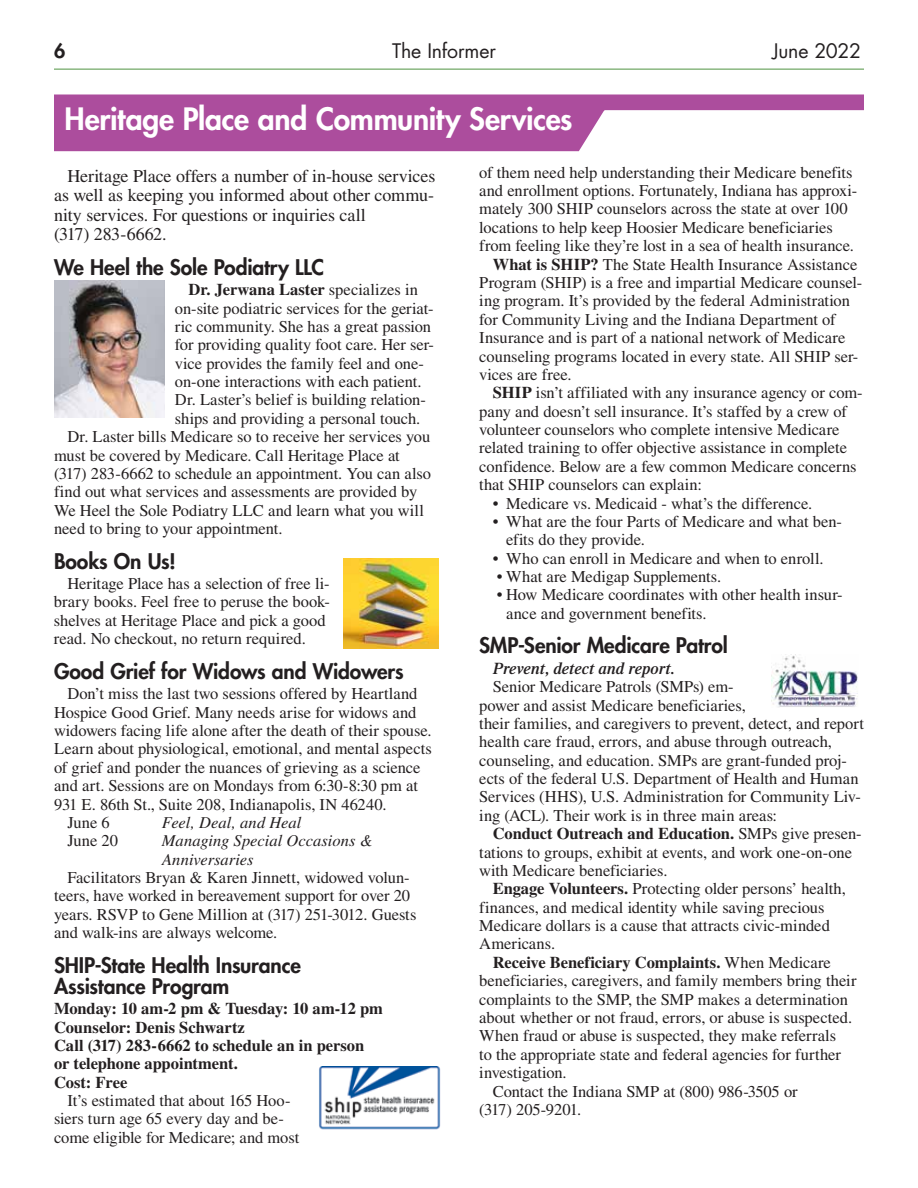
<style>
.page{position:relative;width:918px;height:1188px;background:#fff}
.page>*{position:absolute;margin:0;border:0;box-sizing:border-box;transform-origin:0 0}
.t1{font:800 30px "Futura Std";letter-spacing:-.01em;color:#fff}
.t2{font:800 21px/21px "Futura Std";letter-spacing:-.005em;color:#231f20}
.t3{font:19.5px "Futura Std";letter-spacing:-.005em;color:#231f20}
.t4{font:800 19.5px "Futura Std";color:#231f20}
.t5{font:18px/19.5px "Times LT Std";letter-spacing:-.005em;color:#231f20}
.t6{font:16.5px/18.5px "Times LT Std";letter-spacing:-.005em;color:#231f20}
.t7{font:700 16.5px/18.5px "Times LT Std";letter-spacing:-.005em;color:#231f20}
.t8{font:italic 16.5px/18.5px "Times LT Std";color:#231f20}
.t9{font:italic 600 16.5px "Times LT Std";letter-spacing:-.005em;color:#231f20}
.s1{font-weight:700}
.s2{font-weight:400}
</style>
<div class="page">
<hr style="left:54px;top:69px;width:810px;height:1px;background:#509342">
<svg style="left:54px;top:94px;width:810px;height:57px;fill:#ac4d9d"></svg>
<img style="left:344px;top:559px;width:95px;height:89px">
<img style="left:54px;top:281px;width:110px;height:137px">
<img style="left:319px;top:1067px;width:122px;height:63px">
<img style="left:772px;top:654px;width:86px;height:53px">
<p class="t4" style="left:54px;top:39px;width:13px">6</p>
<p class="t3" style="left:392px;top:38px;width:105px">The Informer</p>
<p class="t3" style="left:772px;top:38px;width:90px">June 2022</p>
<h1 class="t1" style="left:64px;top:100px;width:510px">Heritage Place and Community Services</h1>
<p class="t6" style="left:479px;top:163px;width:375px">of them need help understanding their Medicare benefits</p>
<p class="t6" style="left:479px;top:181px;width:380px">and enrollment options. Fortunately, Indiana has approxi-</p>
<p class="t6" style="left:479px;top:200px;width:370px">mately 300 SHIP counselors across the state at over 100</p>
<p class="t6" style="left:479px;top:218px;width:355px">locations to help keep Hoosier Medicare beneficiaries</p>
<p class="t6" style="left:479px;top:236px;width:376px">from feeling like they’re lost in a sea of health insurance.</p>
<p class="t6" style="left:493px;top:255px;width:366px"><span class="s1">What is SHIP?</span> The State Health Insurance Assistance</p>
<p class="t6" style="left:479px;top:273px;width:385px">Program (SHIP) is a free and impartial Medicare counsel-</p>
<p class="t6" style="left:479px;top:292px;width:372px">ing program. It’s provided by the federal Administration</p>
<p class="t6" style="left:479px;top:310px;width:358px">for Community Living and the Indiana Department of</p>
<p class="t6" style="left:479px;top:328px;width:368px">Insurance and is part of a national network of Medicare</p>
<p class="t6" style="left:479px;top:347px;width:381px">counseling programs located in every state. All SHIP ser-</p>
<p class="t6" style="left:479px;top:365px;width:94px">vices are free.</p>
<p class="t6" style="left:493px;top:383px;width:371px"><span class="s1">SHIP</span> isn’t affiliated with any insurance agency or com-</p>
<p class="t6" style="left:479px;top:402px;width:369px">pany and doesn’t sell insurance. It’s staffed by a crew of</p>
<p class="t6" style="left:479px;top:420px;width:362px">volunteer counselors who complete intensive Medicare</p>
<p class="t6" style="left:479px;top:439px;width:369px">related training to offer objective assistance in complete</p>
<p class="t6" style="left:479px;top:457px;width:379px">confidence. Below are a few common Medicare concerns</p>
<p class="t6" style="left:479px;top:475px;width:224px">that SHIP counselors can explain:</p>
<p class="t6" style="left:493px;top:494px;width:321px">• Medicare vs. Medicaid - what’s the difference.</p>
<p class="t6" style="left:506px;top:512px;width:337px;text-indent:-13px">• What are the four Parts of Medicare and what ben&shy;efits do they provide.</p>
<p class="t6" style="left:493px;top:549px;width:332px">• Who can enroll in Medicare and when to enroll.</p>
<p class="t6" style="left:497px;top:567px;width:226px">• What are Medigap Supplements.</p>
<p class="t6" style="left:506px;top:586px;width:338px;text-indent:-9px">• How Medicare coordinates with other health insur&shy;ance and government benefits.</p>
<p class="t2" style="left:479px;top:635px;width:250px">SMP-Senior Medicare Patrol</p>
<p class="t9" style="left:493px;top:659px;width:184px">Prevent, detect and report.</p>
<p class="t6" style="left:479px;top:677px;width:386px;text-indent:13px">Senior Medicare Patrols (SMPs) em-<br>power and assist Medicare beneficiaries,<br>their families, and caregivers to prevent, detect, and report health care fraud, errors, and abuse through outreach, counseling, and education. SMPs are grant-funded proj&shy;ects of the federal U.S. Department of Health and Human Services (HHS), U.S. Administration for Community Liv&shy;ing (ACL). Their work is in three main areas:</p>
<p class="t6" style="left:479px;top:824px;width:384px;text-indent:13px"><span class="s1">Conduct Outreach and Education.</span> SMPs give presen&shy;tations to groups, exhibit at events, and work one-on-one with Medicare beneficiaries.</p>
<p class="t6" style="left:479px;top:879px;width:368px;text-indent:13px"><span class="s1">Engage Volunteers.</span> Protecting older persons’ health, finances, and medical identity while saving precious Medicare dollars is a cause that attracts civic-minded Americans.</p>
<p class="t7" style="left:493px;top:953px;width:340px">Receive Beneficiary Complaints. <span class="s2">When Medicare</span></p>
<p class="t6" style="left:479px;top:971px;width:379px">beneficiaries, caregivers, and family members bring their</p>
<p class="t6" style="left:479px;top:990px;width:370px">complaints to the SMP, the SMP makes a determination</p>
<p class="t6" style="left:479px;top:1008px;width:374px">about whether or not fraud, errors, or abuse is suspected.</p>
<p class="t6" style="left:479px;top:1027px;width:358px">When fraud or abuse is suspected, they make referrals</p>
<p class="t6" style="left:479px;top:1045px;width:363px">to the appropriate state and federal agencies for further</p>
<p class="t6" style="left:479px;top:1063px;width:89px">investigation.</p>
<p class="t6" style="left:493px;top:1082px;width:306px">Contact the Indiana SMP at (800) 986-3505 or</p>
<p class="t6" style="left:479px;top:1100px;width:104px">(317) 205-9201.</p>
<p class="t5" style="left:54px;top:166px;width:383px;text-indent:14px">Heritage Place offers a number of in-house services as well as keeping you informed about other commu&shy;nity services. For questions or inquiries call<br>(317) 283-6662.</p>
<p class="t2" style="left:54px;top:256px;width:272px">We Heel the Sole Podiatry LLC</p>
<p class="t7" style="left:188px;top:280px;width:231px">Dr. Jerwana Laster <span class="s2">specializes in</span></p>
<p class="t6" style="left:175px;top:299px;width:260px">on-site podiatric services for the geriat-</p>
<p class="t6" style="left:175px;top:317px;width:258px">ric community. She has a great passion</p>
<p class="t6" style="left:175px;top:336px;width:261px">for providing quality foot care. Her ser-</p>
<p class="t6" style="left:175px;top:354px;width:251px">vice provides the family feel and one-</p>
<p class="t6" style="left:175px;top:372px;width:248px">on-one interactions with each patient.</p>
<p class="t6" style="left:175px;top:391px;width:253px">Dr. Laster’s belief is building relation-</p>
<p class="t6" style="left:175px;top:409px;width:247px">ships and providing a personal touch.</p>
<p class="t6" style="left:67px;top:427px;width:364px">Dr. Laster bills Medicare so to receive her services you</p>
<p class="t6" style="left:54px;top:446px;width:347px">must be covered by Medicare. Call Heritage Place at</p>
<p class="t6" style="left:54px;top:464px;width:379px">(317) 283-6662 to schedule an appointment. You can also</p>
<p class="t6" style="left:54px;top:483px;width:365px">find out what services and assessments are provided by</p>
<p class="t6" style="left:54px;top:501px;width:371px">We Heel the Sole Podiatry LLC and learn what you will</p>
<p class="t6" style="left:54px;top:519px;width:230px">need to bring to your appointment.</p>
<p class="t2" style="left:54px;top:550px;width:123px">Books On Us!</p>
<p class="t6" style="left:54px;top:574px;width:277px;text-indent:14px">Heritage Place has a selection of free li&shy;brary books. Feel free to peruse the book&shy;shelves at Heritage Place and pick a good read. No checkout, no return required.</p>
<p class="t2" style="left:54px;top:660px;width:351px">Good Grief for Widows and Widowers</p>
<p class="t6" style="left:68px;top:684px;width:351px">Don’t miss the last two sessions offered by Heartland</p>
<p class="t6" style="left:54px;top:703px;width:364px">Hospice Good Grief. Many needs arise for widows and</p>
<p class="t6" style="left:54px;top:721px;width:379px">widowers facing life alone after the death of their spouse.</p>
<p class="t6" style="left:54px;top:740px;width:379px">Learn about physiological, emotional, and mental aspects</p>
<p class="t6" style="left:54px;top:758px;width:368px">of grief and ponder the nuances of grieving as a science</p>
<p class="t6" style="left:54px;top:776px;width:365px">and art. Sessions are on Mondays from 6:30-8:30 pm at</p>
<p class="t6" style="left:54px;top:795px;width:334px">931 E. 86th St., Suite 208, Indianapolis, IN 46240.</p>
<p class="t6" style="left:68px;top:813px;width:44px">June 6</p>
<p class="t8" style="left:162px;top:813px;width:141px">Feel, Deal, and Heal</p>
<p class="t6" style="left:68px;top:831px;width:52px">June 20</p>
<p class="t8" style="left:162px;top:832px;width:212px">Managing Special Occasions &amp;<br>Anniversaries</p>
<p class="t6" style="left:54px;top:868px;width:364px;text-indent:13px">Facilitators Bryan &amp; Karen Jinnett, widowed volun&shy;teers, have worked in bereavement support for over 20 years. RSVP to Gene Million at (317) 251-3012. Guests and walk-ins are always welcome.</p>
<p class="t2" style="left:54px;top:954px;width:248px">SHIP-State Health Insurance<br>Assistance Program</p>
<p class="t7" style="left:54px;top:999px;width:331px">Monday: 10 am-2 pm &amp; Tuesday: 10 am-12 pm<br>Counselor: Denis Schwartz<br>Call (317) 283-6662 to schedule an in person or telephone appointment.<br>Cost: Free</p>
<p class="t6" style="left:54px;top:1091px;width:247px;text-indent:13px">It’s estimated that about 165 Hoo&shy;siers turn age 65 every day and be&shy;come eligible for Medicare; and most</p>
</div>
